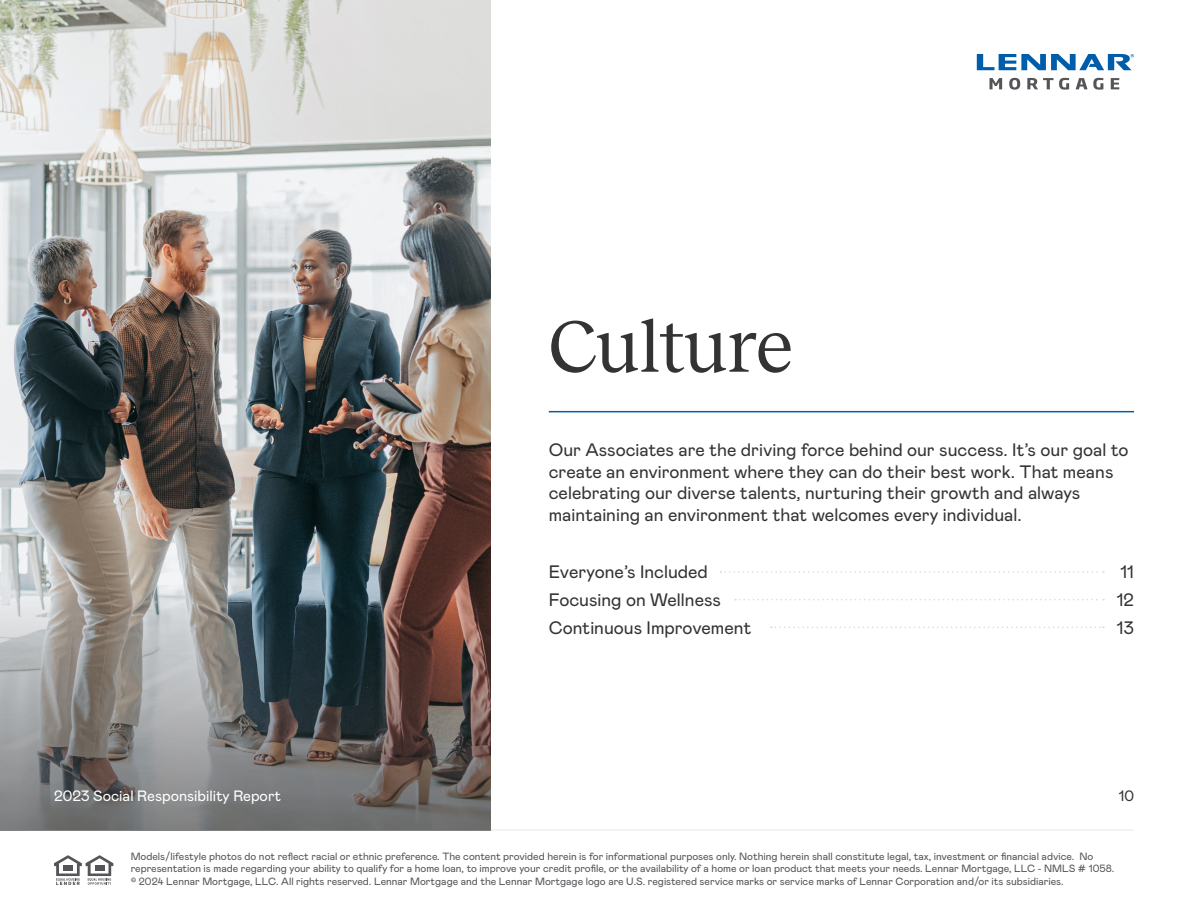
<style>
.page{position:relative;width:1188px;height:918px;background:#fff}
.page>*{position:absolute;margin:0;border:0;box-sizing:border-box;transform-origin:0 0}
.t1{font:75px "Reckless";letter-spacing:-.01em;color:#333}
.t2{font:18px/21.6px "Mabry Pro";color:#333}
.t3{font:15px "Mabry Pro";color:#fff}
.t4{font:15px "Mabry Pro";color:#333}
.t5{font:10.5px/12.6px "Mabry Pro";color:#545459}
</style>
<div class="page">
<hr style="left:54px;top:829px;width:1080px;height:2px;background:#eff0f0">
<svg style="left:977px;top:54px;width:157px;height:16px"></svg>
<svg style="left:989px;top:78px;width:13px;height:11px"></svg>
<svg style="left:1009px;top:78px;width:11px;height:12px"></svg>
<svg style="left:1027px;top:78px;width:42px;height:12px"></svg>
<svg style="left:1076px;top:78px;width:27px;height:12px"></svg>
<svg style="left:1111px;top:78px;width:8px;height:11px"></svg>
<svg style="left:54px;top:855px;width:59px;height:30px"></svg>
<img style="left:0;top:0;width:490px;height:584px">
<hr style="left:549px;top:411px;width:585px;height:1px;background:#005daa">
<svg style="left:720px;top:571px;width:384px;height:2px"></svg>
<svg style="left:735px;top:599px;width:369px;height:1px"></svg>
<svg style="left:771px;top:627px;width:333px;height:1px"></svg>
<svg style="left:0;top:584px;width:490px;height:247px;background:#757271"></svg>
<h1 class="t1" style="left:549px;top:292px;width:246px">Culture</h1>
<p class="t2" style="left:549px;top:438px;width:581px">Our Associates are the driving force behind our success. It’s our goal to create an environment where they can do their best work. That means celebrating our diverse talents, nurturing their growth and always maintaining an environment that welcomes every individual.</p>
<h3 class="t3" style="left:54px;top:785px;width:229px">2023 Social Responsibility Report</h3>
<h2 class="t2" style="left:549px;top:560px;width:161px">Everyone’s Included</h2>
<h2 class="t2" style="left:1121px;top:560px;width:15px">11</h2>
<h2 class="t2" style="left:549px;top:588px;width:174px">Focusing on Wellness</h2>
<h2 class="t2" style="left:1117px;top:588px;width:19px">12</h2>
<h2 class="t2" style="left:549px;top:616px;width:204px">Continuous Improvement</h2>
<h2 class="t2" style="left:1117px;top:616px;width:19px">13</h2>
<h3 class="t4" style="left:1119px;top:785px;width:17px">10</h3>
<p class="t5" style="left:131px;top:849px;width:985px">Models/lifestyle photos do not reflect racial or ethnic preference. The content provided herein is for informational purposes only. Nothing herein shall constitute legal, tax, investment or financial advice. No representation is made regarding your ability to qualify for a home loan, to improve your credit profile, or the availability of a home or loan product that meets your needs. Lennar Mortgage, LLC - NMLS # 1058. © 2024 Lennar Mortgage, LLC. All rights reserved. Lennar Mortgage and the Lennar Mortgage logo are U.S. registered service marks or service marks of Lennar Corporation and/or its subsidiaries.</p>
</div>
